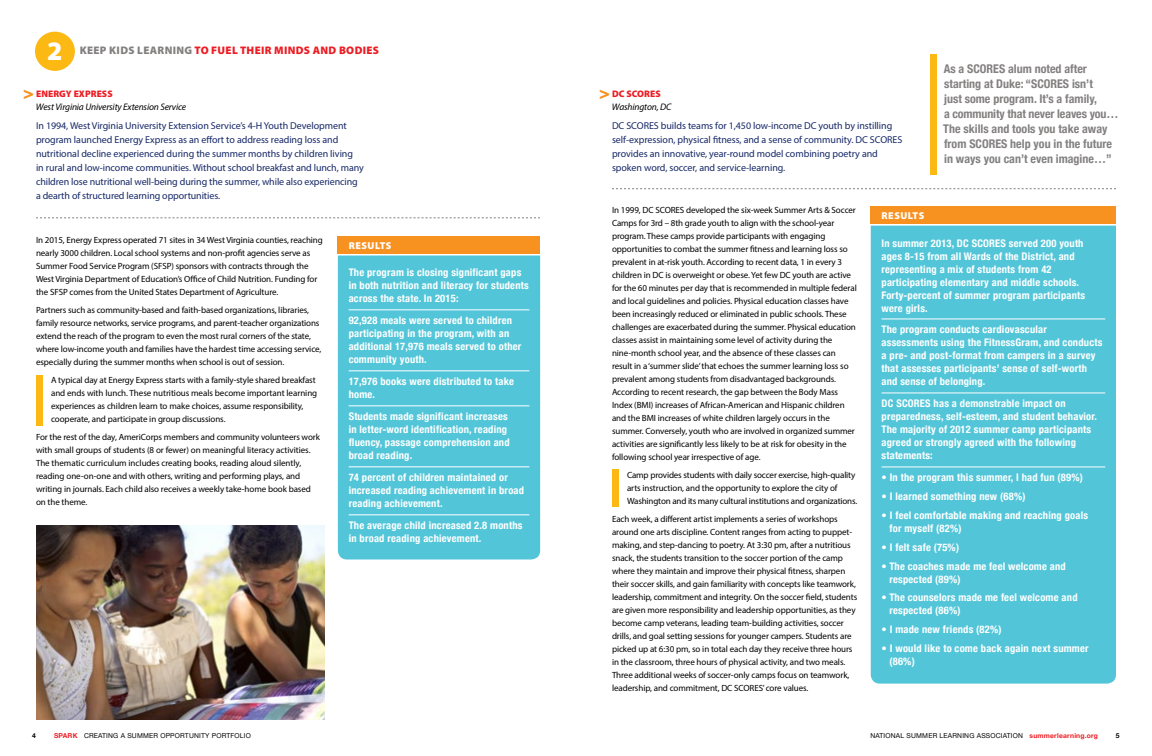
<style>
.page{position:relative;width:1152px;height:756px;background:#fff}
.page>*{position:absolute;margin:0;border:0;box-sizing:border-box;transform-origin:0 0}
.t1{font:900 26.7px "Myriad Pro";color:#fff}
.t2{font:700 condensed 18px "Helvetica Neue";color:#f79221}
.t3{font:700 condensed 12px/15px "Helvetica Neue";color:#838080}
.t4{font:900 11px "Myriad Pro";letter-spacing:.03em;color:#ed1d24}
.t5{font:700 condensed 10.5px/13px "Helvetica Neue";letter-spacing:.02em;color:#fff}
.t6{font:10px/14px "Myriad Pro";letter-spacing:-.005em;color:#162867}
.t7{font:900 10px "Myriad Pro";letter-spacing:.05em;color:#fff}
.t8{font:italic 9.5px "Myriad Pro";letter-spacing:-.015em;color:#000}
.t9{font:900 9.5px "Myriad Pro";letter-spacing:.005em;color:#ed1d24}
.t10{font:9px/13px "Myriad Pro";letter-spacing:-.01em;color:#000}
.t11{font:6.8px "Helvetica Neue";letter-spacing:.03em;color:#000}
.t12{font:700 6.8px "Helvetica Neue";color:#000}
.s1{color:#838080}
.s2{font-weight:700;color:#ed1d24}
</style>
<div class="page">
<img style="left:36px;top:526px;width:288px;height:194px">
<svg style="left:36px;top:218px;width:504px;height:1px"></svg>
<svg style="left:612px;top:188px;width:504px;height:1px"></svg>
<div style="left:35px;top:32px;width:40px;height:39px;background:#fdb913;border-radius:50%"></div>
<div style="left:338px;top:256px;width:202px;height:303px;background:#52c6d8"></div>
<hr style="left:349px;top:310px;width:180px;height:1px;background:#fff">
<hr style="left:349px;top:371px;width:180px;height:1px;background:#fff">
<hr style="left:349px;top:406px;width:180px;height:1px;background:#fff">
<hr style="left:349px;top:467px;width:180px;height:1px;background:#fff">
<hr style="left:349px;top:515px;width:180px;height:1px;background:#fff">
<div style="left:338px;top:236px;width:202px;height:18px;background:#f79221"></div>
<div style="left:871px;top:226px;width:245px;height:458px;background:#52c6d8"></div>
<hr style="left:882px;top:319px;width:223px;height:1px;background:#fff">
<hr style="left:882px;top:393px;width:223px;height:1px;background:#fff">
<hr style="left:882px;top:467px;width:223px;height:1px;background:#fff">
<div style="left:871px;top:206px;width:245px;height:18px;background:#f79221"></div>
<div style="left:930px;top:54px;width:6px;height:120px;background:#fdb913"></div>
<div style="left:36px;top:375px;width:6px;height:51px;background:#fdb913"></div>
<div style="left:612px;top:470px;width:6px;height:37px;background:#fdb913"></div>
<h1 class="t1" style="left:47px;top:33px;width:17px">2</h1>
<p class="t4" style="left:80px;top:43px;width:301px"><span class="s1">KEEP KIDS LEARNING</span> TO FUEL THEIR MINDS AND BODIES</p>
<h3 class="t3" style="left:943px;top:60px;width:177px">As a SCORES alum noted after starting at Duke: “SCORES isn’t<br>just some program. It’s a family,<br>a community that never leaves you…<br>The skills and tools you take away from SCORES help you in the future in ways you can’t even imagine…”</h3>
<h2 class="t2" style="left:23px;top:77px;width:12px">&gt;</h2>
<h2 class="t2" style="left:599px;top:77px;width:12px">&gt;</h2>
<p class="t9" style="left:612px;top:88px;width:50px">DC SCORES</p>
<p class="t8" style="left:612px;top:101px;width:61px">Washington, DC</p>
<p class="t6" style="left:612px;top:119px;width:292px">DC SCORES builds teams for 1,450 low-income DC youth by instilling self-expression, physical fitness, and a sense of community. DC SCORES provides an innovative, year-round model combining poetry and spoken word, soccer, and service-learning.</p>
<p class="t9" style="left:36px;top:88px;width:78px">ENERGY EXPRESS</p>
<p class="t8" style="left:36px;top:101px;width:152px">West Virginia University Extension Service</p>
<p class="t6" style="left:36px;top:119px;width:329px">In 1994, West Virginia University Extension Service’s 4-H Youth Development program launched Energy Express as an effort to address reading loss and nutritional decline experienced during the summer months by children living<br>in rural and low-income communities. Without school breakfast and lunch, many children lose nutritional well-being during the summer, while also experiencing a dearth of structured learning opportunities.</p>
<p class="t10" style="left:36px;top:233px;width:288px">In 2015, Energy Express operated 71 sites in 34 West Virginia counties, reaching nearly 3000 children. Local school systems and non-profit agencies serve as Summer Food Service Program (SFSP) sponsors with contracts through the West Virginia Department of Education’s Office of Child Nutrition. Funding for the SFSP comes from the United States Department of Agriculture.</p>
<p class="t10" style="left:36px;top:303px;width:287px">Partners such as community-based and faith-based organizations, libraries, family resource networks, service programs, and parent-teacher organizations extend the reach of the program to even the most rural corners of the state, where low-income youth and families have the hardest time accessing service, especially during the summer months when school is out of session.</p>
<p class="t10" style="left:51px;top:373px;width:268px">A typical day at Energy Express starts with a family-style shared breakfast and ends with lunch. These nutritious meals become important learning experiences as children learn to make choices, assume responsibility, cooperate, and participate in group discussions.</p>
<p class="t10" style="left:36px;top:430px;width:286px">For the rest of the day, AmeriCorps members and community volunteers work with small groups of students (8 or fewer) on meaningful literacy activities.<br>The thematic curriculum includes creating books, reading aloud silently, reading one-on-one and with others, writing and performing plays, and writing in journals. Each child also receives a weekly take-home book based on the theme.</p>
<p class="t10" style="left:612px;top:203px;width:246px">In 1999, DC SCORES developed the six-week Summer Arts &amp; Soccer Camps for 3rd – 8th grade youth to align with the school-year program. These camps provide participants with engaging opportunities to combat the summer fitness and learning loss so prevalent in at-risk youth. According to recent data, 1 in every 3 children in DC is overweight or obese. Yet few DC youth are active for the 60 minutes per day that is recommended in multiple federal and local guidelines and policies. Physical education classes have been increasingly reduced or eliminated in public schools. These challenges are exacerbated during the summer. Physical education classes assist in maintaining some level of activity during the nine-month school year, and the absence of these classes can result in a ‘summer slide’ that echoes the summer learning loss so prevalent among students from disadvantaged backgrounds.<br>According to recent research, the gap between the Body Mass Index (BMI) increases of African-American and Hispanic children and the BMI increases of white children largely occurs in the summer. Conversely, youth who are involved in organized summer activities are significantly less likely to be at risk for obesity in the following school year irrespective of age.</p>
<p class="t10" style="left:627px;top:468px;width:232px">Camp provides students with daily soccer exercise, high-quality arts instruction, and the opportunity to explore the city of<br>Washington and its many cultural institutions and organizations.</p>
<p class="t10" style="left:612px;top:512px;width:247px">Each week, a different artist implements a series of workshops around one arts discipline. Content ranges from acting to puppet&shy;making, and step-dancing to poetry. At 3:30 pm, after a nutritious snack, the students transition to the soccer portion of the camp where they maintain and improve their physical fitness, sharpen their soccer skills, and gain familiarity with concepts like teamwork, leadership, commitment and integrity. On the soccer field, students are given more responsibility and leadership opportunities, as they become camp veterans, leading team-building activities, soccer drills, and goal setting sessions for younger campers. Students are picked up at 6:30 pm, so in total each day they receive three hours in the classroom, three hours of physical activity, and two meals.<br>Three additional weeks of soccer-only camps focus on teamwork, leadership, and commitment, DC SCORES’ core values.</p>
<p class="t7" style="left:882px;top:209px;width:44px">RESULTS</p>
<p class="t7" style="left:349px;top:239px;width:44px">RESULTS</p>
<p class="t5" style="left:882px;top:236px;width:205px">In summer 2013, DC SCORES served 200 youth ages 8-15 from all Wards of the District, and representing a mix of students from 42 participating elementary and middle schools.<br>Forty-percent of summer program participants were girls.</p>
<p class="t5" style="left:882px;top:323px;width:222px">The program conducts cardiovascular assessments using the FitnessGram, and conducts a pre- and post-format from campers in a survey that assesses participants’ sense of self-worth and sense of belonging.</p>
<p class="t5" style="left:882px;top:397px;width:217px">DC SCORES has a demonstrable impact on preparedness, self-esteem, and student behavior.<br>The majority of 2012 summer camp participants agreed or strongly agreed with the following statements:</p>
<p class="t5" style="left:882px;top:471px;width:203px">• In the program this summer, I had fun (89%)</p>
<p class="t5" style="left:882px;top:489px;width:146px">• I learned something new (68%)</p>
<p class="t5" style="left:889px;top:508px;width:200px;text-indent:-8px">• I feel comfortable making and reaching goals for myself (82%)</p>
<p class="t5" style="left:882px;top:540px;width:79px">• I felt safe (75%)</p>
<p class="t5" style="left:889px;top:559px;width:178px;text-indent:-8px">• The coaches made me feel welcome and respected (89%)</p>
<p class="t5" style="left:889px;top:590px;width:190px;text-indent:-8px">• The counselors made me feel welcome and respected (86%)</p>
<p class="t5" style="left:882px;top:622px;width:122px">• I made new friends (82%)</p>
<p class="t5" style="left:889px;top:641px;width:201px;text-indent:-8px">• I would like to come back again next summer (86%)</p>
<p class="t5" style="left:349px;top:265px;width:182px">The program is closing significant gaps in both nutrition and literacy for students across the state. In 2015:</p>
<p class="t5" style="left:349px;top:313px;width:174px">92,928 meals were served to children participating in the program, with an additional 17,976 meals served to other community youth.</p>
<p class="t5" style="left:349px;top:374px;width:167px">17,976 books were distributed to take home.</p>
<p class="t5" style="left:349px;top:409px;width:162px">Students made significant increases in letter-word identification, reading fluency, passage comprehension and broad reading.</p>
<p class="t5" style="left:349px;top:470px;width:177px">74 percent of children maintained or increased reading achievement in broad reading achievement.</p>
<p class="t5" style="left:349px;top:518px;width:175px">The average child increased 2.8 months in broad reading achievement.</p>
<p class="t12" style="left:32px;top:730px;width:5px">4</p>
<p class="t11" style="left:54px;top:730px;width:198px"><span class="s2">SPARK</span> CREATING A SUMMER OPPORTUNITY PORTFOLIO</p>
<p class="t11" style="left:870px;top:730px;width:229px">NATIONAL SUMMER LEARNING ASSOCIATION <span class="s2">summerlearning.org</span></p>
<p class="t12" style="left:1116px;top:730px;width:5px">5</p>
</div>
